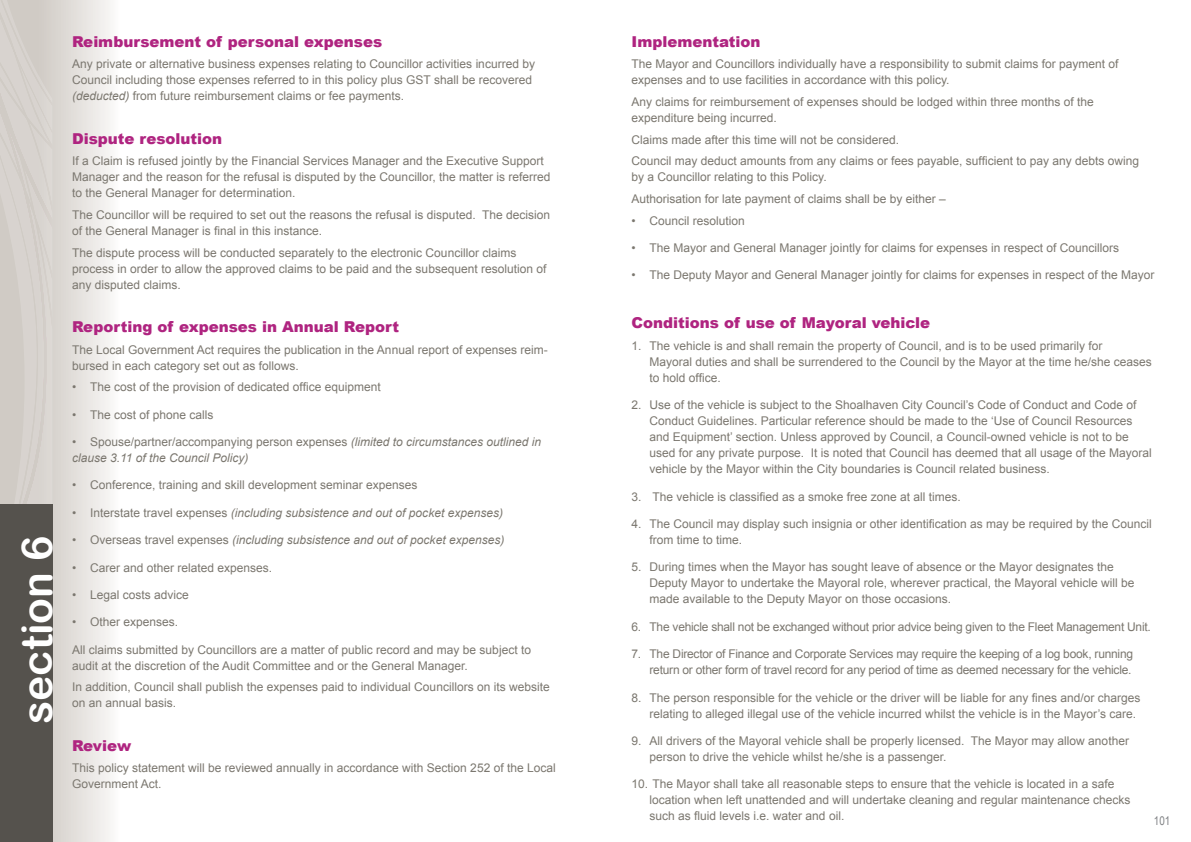
<style>
.page{position:relative;width:1191px;height:842px;background:#fff}
.page>*{position:absolute;margin:0;border:0;box-sizing:border-box;transform-origin:0 0}
.t1{font:42.7px "Arial Rounded MT Bold";color:#fff}
.t2{font:900 15px "Arial";color:#af2480}
.t3{font:12px/16px "Arial";color:#7b776f}
.t4{font:12px/16px "Arial";letter-spacing:-.02em;color:#7b776f;text-align:right}
.t5{font:italic 12px/16px "Arial";color:#7b776f}
.t6{font:12px "Arial Narrow";color:#808285}
.s1{font-style:italic}
.s2{font-style:normal}
</style>
<div class="page">
<svg style="left:52px;top:0;width:58px;height:842px;background:#e3e0dd"></svg>
<svg style="left:0;top:0;width:52px;height:505px;background:#d4cfca"></svg>
<div style="left:0;top:505px;width:52px;height:337px;background:#55524d"></div>
<h1 class="t1" style="left:12px;top:724px;width:190px;rotate:-90deg">section 6</h1>
<p class="t2" style="left:72px;top:30px;width:312px">Reimbursement of personal expenses</p>
<p class="t3" style="left:72px;top:56px;width:464px">Any private or alternative business expenses relating to Councillor activities incurred by<br>Council including those expenses referred to in this policy plus GST shall be recovered <span class="s1">(deducted)</span> from future reimbursement claims or fee payments.</p>
<p class="t2" style="left:72px;top:128px;width:152px">Dispute resolution</p>
<p class="t3" style="left:72px;top:153px;width:480px">If a Claim is refused jointly by the Financial Services Manager and the Executive Support<br>Manager and the reason for the refusal is disputed by the Councillor, the matter is referred to the General Manager for determination.</p>
<p class="t3" style="left:72px;top:207px;width:480px">The Councillor will be required to set out the reasons the refusal is disputed. The decision of the General Manager is final in this instance.</p>
<p class="t3" style="left:72px;top:245px;width:476px">The dispute process will be conducted separately to the electronic Councillor claims process in order to allow the approved claims to be paid and the subsequent resolution of any disputed claims.</p>
<p class="t2" style="left:72px;top:316px;width:329px">Reporting of expenses in Annual Report</p>
<p class="t3" style="left:72px;top:342px;width:477px">The Local Government Act requires the publication in the Annual report of expenses reim&shy;bursed in each category set out as follows.</p>
<p class="t3" style="left:72px;top:379px;width:310px">• The cost of the provision of dedicated office equipment</p>
<p class="t3" style="left:72px;top:407px;width:143px">• The cost of phone calls</p>
<p class="t5" style="left:72px;top:434px;width:470px"><span class="s2">• Spouse/partner/accompanying person expenses</span> (limited to circumstances outlined in clause 3.11 of the Council Policy)</p>
<p class="t3" style="left:72px;top:477px;width:347px">• Conference, training and skill development seminar expenses</p>
<p class="t5" style="left:72px;top:505px;width:432px"><span class="s2">• Interstate travel expenses</span> (including subsistence and out of pocket expenses)</p>
<p class="t5" style="left:72px;top:532px;width:434px"><span class="s2">• Overseas travel expenses</span> (including subsistence and out of pocket expenses)</p>
<p class="t3" style="left:72px;top:559px;width:202px">• Carer and other related expenses.</p>
<p class="t3" style="left:72px;top:587px;width:118px">• Legal costs advice</p>
<p class="t3" style="left:72px;top:614px;width:108px">• Other expenses.</p>
<p class="t3" style="left:72px;top:641px;width:460px">All claims submitted by Councillors are a matter of public record and may be subject to audit at the discretion of the Audit Committee and or the General Manager.</p>
<p class="t3" style="left:72px;top:679px;width:479px">In addition, Council shall publish the expenses paid to individual Councillors on its website on an annual basis.</p>
<p class="t2" style="left:72px;top:734px;width:61px">Review</p>
<p class="t3" style="left:72px;top:760px;width:485px">This policy statement will be reviewed annually in accordance with Section 252 of the Local<br>Government Act.</p>
<p class="t2" style="left:631px;top:30px;width:130px">Implementation</p>
<p class="t3" style="left:631px;top:56px;width:488px">The Mayor and Councillors individually have a responsibility to submit claims for payment of expenses and to use facilities in accordance with this policy.</p>
<p class="t3" style="left:631px;top:94px;width:464px">Any claims for reimbursement of expenses should be lodged within three months of the expenditure being incurred.</p>
<p class="t3" style="left:631px;top:129px;width:509px;line-height:21.7px">Claims made after this time will not be considered.<br>Council may deduct amounts from any claims or fees payable, sufficient to pay any debts owing</p>
<p class="t3" style="left:631px;top:166px;width:316px;line-height:21.7px">by a Councillor relating to this Policy.<br>Authorisation for late payment of claims shall be by either –</p>
<p class="t3" style="left:631px;top:213px;width:115px">• Council resolution</p>
<p class="t3" style="left:631px;top:240px;width:489px">• The Mayor and General Manager jointly for claims for expenses in respect of Councillors</p>
<p class="t3" style="left:631px;top:267px;width:524px">• The Deputy Mayor and General Manager jointly for claims for expenses in respect of the Mayor</p>
<p class="t2" style="left:631px;top:312px;width:300px">Conditions of use of Mayoral vehicle</p>
<p class="t3" style="left:649px;top:338px;width:504px;text-indent:-18px">1. The vehicle is and shall remain the property of Council, and is to be used primarily for<br>Mayoral duties and shall be surrendered to the Council by the Mayor at the time he/she ceases to hold office.</p>
<p class="t3" style="left:649px;top:397px;width:503px;text-indent:-18px">2. Use of the vehicle is subject to the Shoalhaven City Council’s Code of Conduct and Code of Conduct Guidelines. Particular reference should be made to the ‘Use of Council Resources and Equipment’ section. Unless approved by Council, a Council-owned vehicle is not to be used for any private purpose. It is noted that Council has deemed that all usage of the Mayoral vehicle by the Mayor within the City boundaries is Council related business.</p>
<p class="t3" style="left:631px;top:489px;width:331px">3. The vehicle is classified as a smoke free zone at all times.</p>
<p class="t3" style="left:649px;top:516px;width:504px;text-indent:-18px">4. The Council may display such insignia or other identification as may be required by the Council from time to time.</p>
<p class="t3" style="left:649px;top:559px;width:486px;text-indent:-18px">5. During times when the Mayor has sought leave of absence or the Mayor designates the<br>Deputy Mayor to undertake the Mayoral role, wherever practical, the Mayoral vehicle will be made available to the Deputy Mayor on those occasions.</p>
<p class="t4" style="left:631px;top:619px;width:521px">6. The vehicle shall not be exchanged without prior advice being given to the Fleet Management Unit.</p>
<p class="t4" style="left:631px;top:646px;width:503px">7. The Director of Finance and Corporate Services may require the keeping of a log book, running return or other form of travel record for any period of time as deemed necessary for the vehicle.</p>
<p class="t3" style="left:649px;top:689px;width:492px;text-indent:-18px">8. The person responsible for the vehicle or the driver will be liable for any fines and/or charges relating to alleged illegal use of the vehicle incurred whilst the vehicle is in the Mayor’s care.</p>
<p class="t3" style="left:649px;top:733px;width:481px;text-indent:-18px">9. All drivers of the Mayoral vehicle shall be properly licensed. The Mayor may allow another person to drive the vehicle whilst he/she is a passenger.</p>
<p class="t3" style="left:649px;top:776px;width:482px;text-indent:-18px">10. The Mayor shall take all reasonable steps to ensure that the vehicle is located in a safe location when left unattended and will undertake cleaning and regular maintenance checks such as fluid levels i.e. water and oil.</p>
<p class="t6" style="left:1153px;top:812px;width:18px">101</p>
</div>
